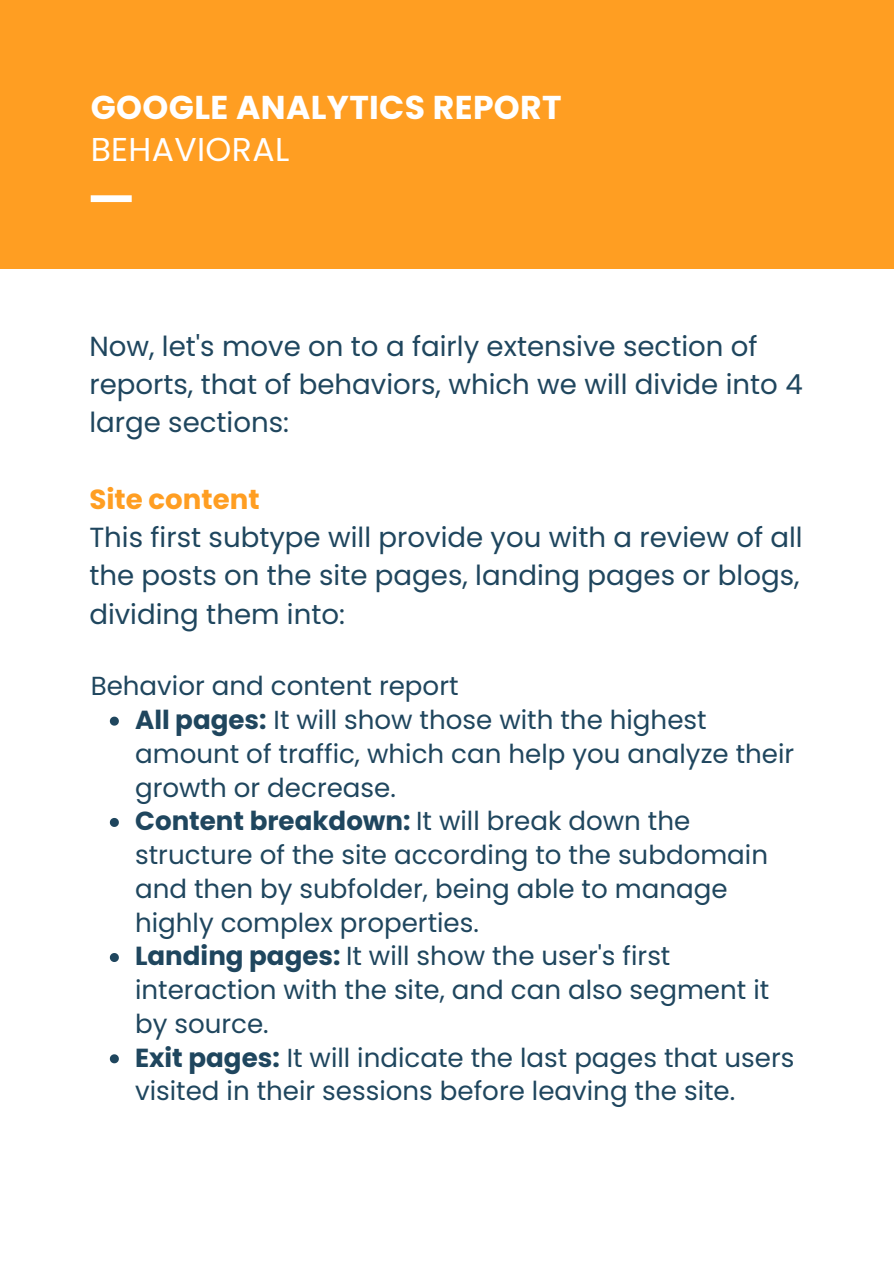
<style>
.page{position:relative;width:894px;height:1264px;background:#fff}
.page>*{position:absolute;margin:0;border:0;box-sizing:border-box;transform-origin:0 0}
.t1{font:700 33px "Poppins";letter-spacing:.01em;color:#fff}
.t2{font:33px "Poppins";letter-spacing:.01em;color:#fff}
.t3{font:27.6px/38.2px "Poppins";color:#1f465e}
.t4{font:700 27.6px "Poppins";color:#ff9e22}
.t5{font:26.1px/33.8px "Poppins";color:#1f465e}
.s1{font-weight:700}
</style>
<div class="page">
<div style="left:0;top:0;width:893px;height:268px;background:#ff9e22"></div>
<div style="left:91px;top:195px;width:41px;height:7px;background:#fff"></div>
<svg style="left:110px;top:716px;width:9px;height:9px"></svg>
<svg style="left:110px;top:818px;width:9px;height:9px"></svg>
<svg style="left:110px;top:953px;width:9px;height:9px"></svg>
<svg style="left:110px;top:1054px;width:9px;height:9px"></svg>
<p class="t1" style="left:91px;top:85px;width:472px">GOOGLE ANALYTICS REPORT</p>
<p class="t2" style="left:91px;top:126px;width:200px">BEHAVIORAL</p>
<p class="t3" style="left:89px;top:327px;width:714px">Now, let's move on to a fairly extensive section of reports, that of behaviors, which we will divide into 4 large sections:</p>
<p class="t4" style="left:89px;top:480px;width:172px">Site content</p>
<p class="t3" style="left:89px;top:518px;width:714px;text-align:justify">This first subtype will provide you with a review of all the posts on the site pages, landing pages or blogs, dividing them into:</p>
<p class="t5" style="left:91px;top:669px;width:369px">Behavior and content report</p>
<p class="t5" style="left:135px;top:703px;width:660px"><span class="s1">All pages:</span> It will show those with the highest amount of traffic, which can help you analyze their growth or decrease.</p>
<p class="t5" style="left:135px;top:804px;width:634px"><span class="s1">Content breakdown:</span> It will break down the structure of the site according to the subdomain and then by subfolder, being able to manage highly complex properties.</p>
<p class="t5" style="left:135px;top:939px;width:635px"><span class="s1">Landing pages:</span> It will show the user's first interaction with the site, and can also segment it by source.</p>
<p class="t5" style="left:135px;top:1040px;width:660px"><span class="s1">Exit pages:</span> It will indicate the last pages that users visited in their sessions before leaving the site.</p>
</div>
